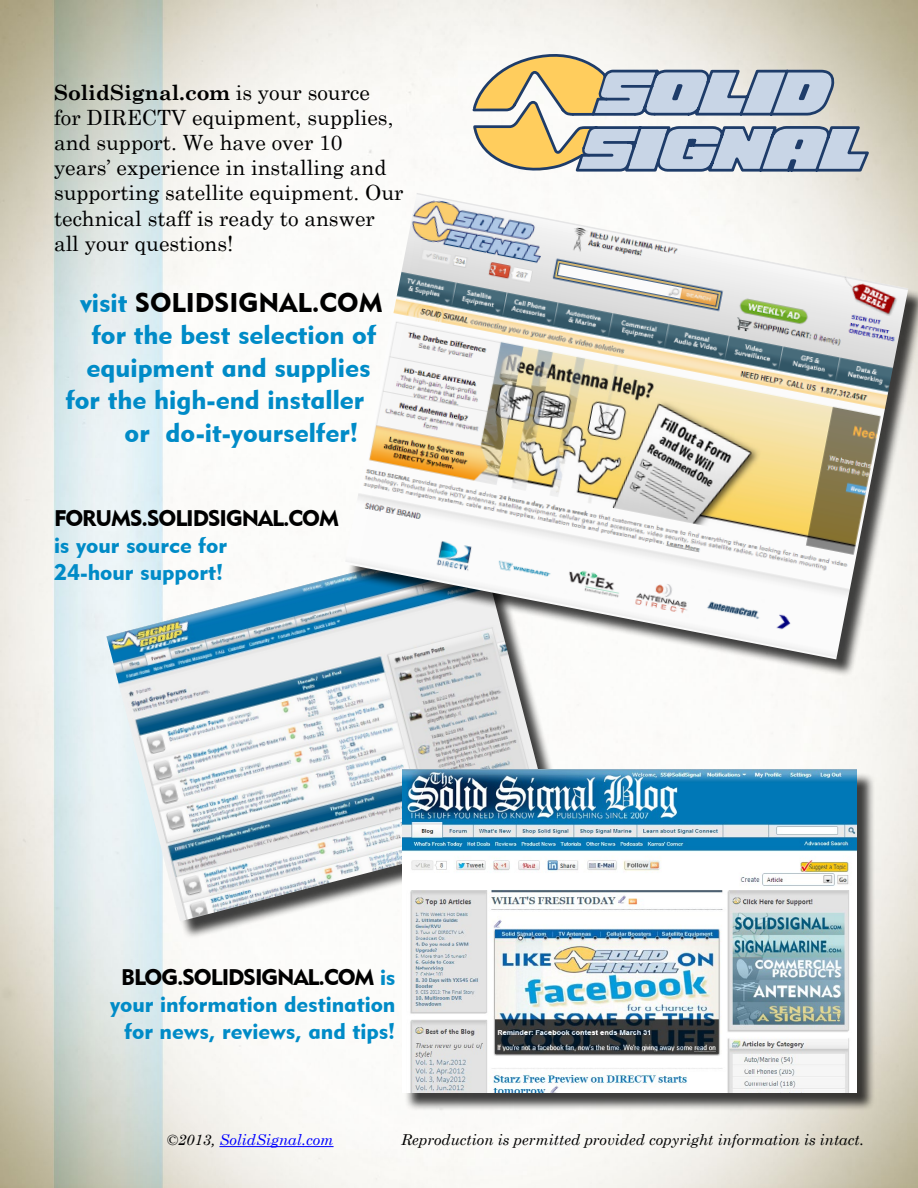
<style>
.page{position:relative;width:918px;height:1188px;background:#fff}
.page>*{position:absolute;margin:0;border:0;box-sizing:border-box;transform-origin:0 0}
.t1{font:27px "Geometric 415 BT Black A";color:#008bc7}
.t2{font:27px "Geometric 415 BT Black A";color:#000}
.t3{font:22.5px/27px "Geometric 415 BT Black A";color:#008bc7}
.t4{font:22.5px "Geometric 415 BT Black A";letter-spacing:-.045em;color:#000}
.t5{font:21px/25.2px "Century Schoolbook";color:#000}
.t6{font:italic 15px "Century Schoolbook";color:#000}
.t7{font:italic 15px "Century Schoolbook";color:#00f}
.s1{font-weight:700}
.s2{color:#008bc7}
.s3{color:#000}
</style>
<div class="page">
<img style="left:0;top:0;width:918px;height:1188px">
<hr style="left:219px;top:1146px;width:115px;height:1px;background:#00f">
<div style="left:110px;top:543px;width:460px;height:396px;background:#000;opacity:.75"></div>
<img style="left:106px;top:540px;width:446px;height:381px">
<div style="left:347px;top:196px;width:571px;height:481px;background:#000;opacity:.75"></div>
<img style="left:345px;top:193px;width:563px;height:466px">
<div style="left:405px;top:772px;width:470px;height:339px;background:#000;opacity:.75"></div>
<img style="left:402px;top:770px;width:454px;height:323px">
<svg style="left:472px;top:54px;width:395px;height:118px;background:#c2c3bb"></svg>
<p class="t5" style="left:54px;top:78px;width:351px"><span class="s1">SolidSignal.com</span> is your source<br>for DIRECTV equipment, supplies, and support. We have over 10 years’ experience in installing and supporting satellite equipment. Our technical staff is ready to answer all your questions!</p>
<p class="t2" style="left:80px;top:286px;width:304px"><span class="s2">visit</span> SOLIDSIGNAL.COM</p>
<p class="t1" style="left:91px;top:318px;width:287px">for the best selection of</p>
<p class="t1" style="left:87px;top:351px;width:285px">equipment and supplies</p>
<p class="t1" style="left:65px;top:383px;width:301px">for the high-end installer</p>
<p class="t1" style="left:125px;top:416px;width:235px">or do-it-yourselfer!</p>
<p class="t4" style="left:54px;top:504px;width:287px">FORUMS.SOLIDSIGNAL.COM</p>
<p class="t3" style="left:54px;top:531px;width:175px">is your source for<br>24-hour support!</p>
<p class="t3" style="left:110px;top:963px;width:287px;text-align:right"><span class="s3">BLOG.SOLIDSIGNAL.COM</span> is your information destination for news, reviews, and tips!</p>
<p class="t7" style="left:167px;top:1128px;width:169px"><span class="s3">©2013,</span> SolidSignal.com</p>
<p class="t6" style="left:401px;top:1128px;width:464px">Reproduction is permitted provided copyright information is intact.</p>
</div>
